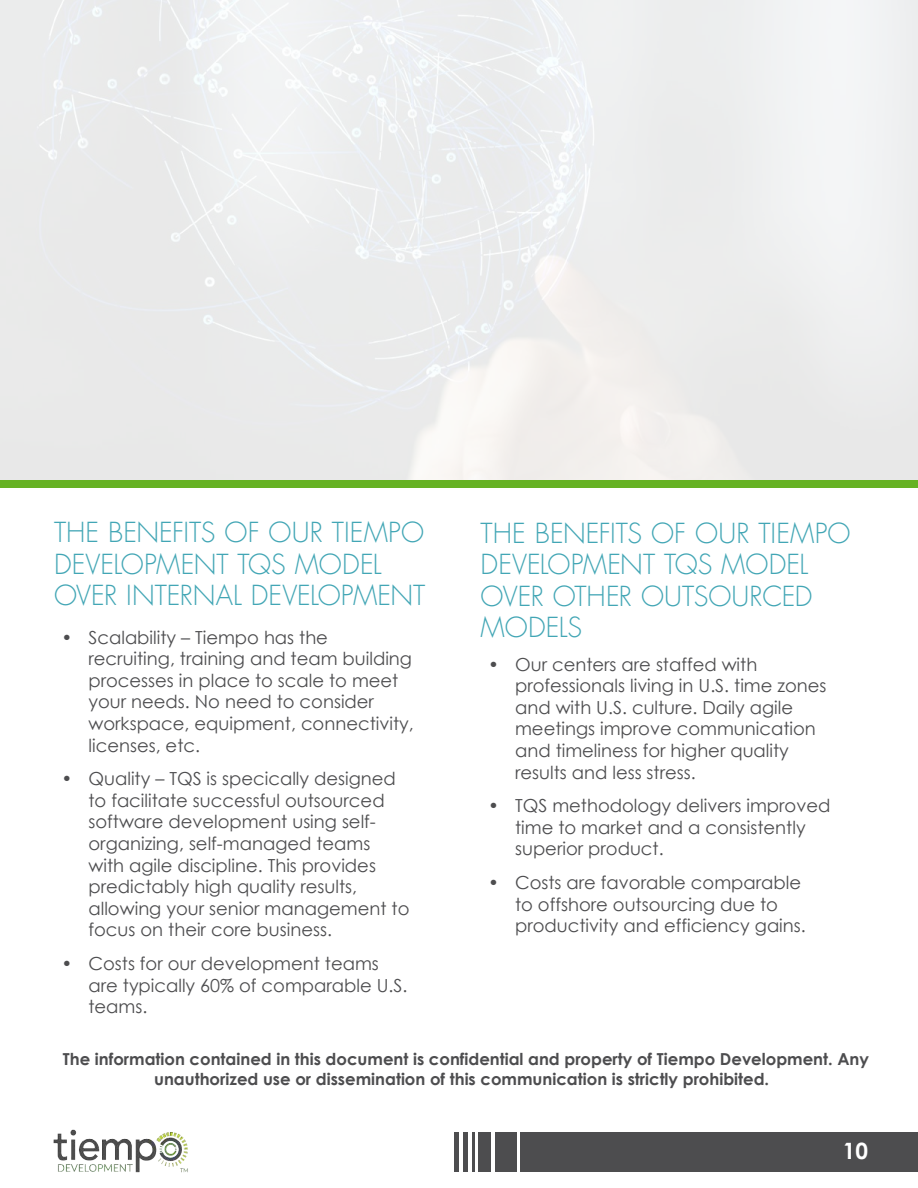
<style>
.page{position:relative;width:918px;height:1188px;background:#fff}
.page>*{position:absolute;margin:0;border:0;box-sizing:border-box;transform-origin:0 0}
.t1{font:300 27px/31.5px "Futura LT";color:#42a6b5}
.t2{font:700 22.5px "Century Gothic";color:#fff}
.t3{font:18px/21.6px "Century Gothic";color:#4d4d4f}
.t4{font:700 16.5px/19.8px "Century Gothic";color:#4d4d4f;text-align:center}
</style>
<div class="page">
<div style="left:0;top:0;width:918px;height:484px;background:#ebecec"></div>
<div style="left:0;top:481px;width:918px;height:7px;background:#66b224"></div>
<div style="left:521px;top:1132px;width:397px;height:39px;background:#4d4d4f"></div>
<div style="left:495px;top:1132px;width:21px;height:39px;background:#4d4d4f"></div>
<div style="left:479px;top:1132px;width:12px;height:39px;background:#4d4d4f"></div>
<hr style="left:472px;top:1132px;width:2px;height:39px;background:#4d4d4f">
<div style="left:463px;top:1132px;width:5px;height:39px;background:#4d4d4f"></div>
<div style="left:454px;top:1132px;width:5px;height:39px;background:#4d4d4f"></div>
<img style="left:53px;top:1129px;width:135px;height:44px">
<h1 class="t1" style="left:54px;top:518px;width:373px">THE BENEFITS OF OUR TIEMPO<br>DEVELOPMENT TQS MODEL<br>OVER INTERNAL DEVELOPMENT</h1>
<h1 class="t1" style="left:481px;top:518px;width:372px">THE BENEFITS OF OUR TIEMPO<br>DEVELOPMENT TQS MODEL<br>OVER OTHER OUTSOURCED<br>MODELS</h1>
<p class="t3" style="left:88px;top:626px;width:327px;text-indent:-27px">• Scalability – Tiempo has the recruiting, training and team building processes in place to scale to meet your needs. No need to consider workspace, equipment, connectivity, licenses, etc.</p>
<p class="t3" style="left:88px;top:768px;width:322px;text-indent:-27px">• Quality – TQS is specically designed to facilitate successful outsourced software development using self&shy;organizing, self-managed teams with agile discipline. This provides predictably high quality results, allowing your senior management to focus on their core business.</p>
<p class="t3" style="left:88px;top:952px;width:320px;text-indent:-27px">• Costs for our development teams are typically 60% of comparable U.S. teams.</p>
<p class="t3" style="left:515px;top:653px;width:313px;text-indent:-27px">• Our centers are staffed with professionals living in U.S. time zones and with U.S. culture. Daily agile meetings improve communication and timeliness for higher quality results and less stress.</p>
<p class="t3" style="left:515px;top:795px;width:317px;text-indent:-27px">• TQS methodology delivers improved time to market and a consistently superior product.</p>
<p class="t3" style="left:515px;top:871px;width:292px;text-indent:-27px">• Costs are favorable comparable to offshore outsourcing due to productivity and efficiency gains.</p>
<p class="t4" style="left:63px;top:1048px;width:808px">The information contained in this document is confidential and property of Tiempo Development. Any unauthorized use or dissemination of this communication is strictly prohibited.</p>
<p class="t2" style="left:843px;top:1133px;width:27px">10</p>
</div>
